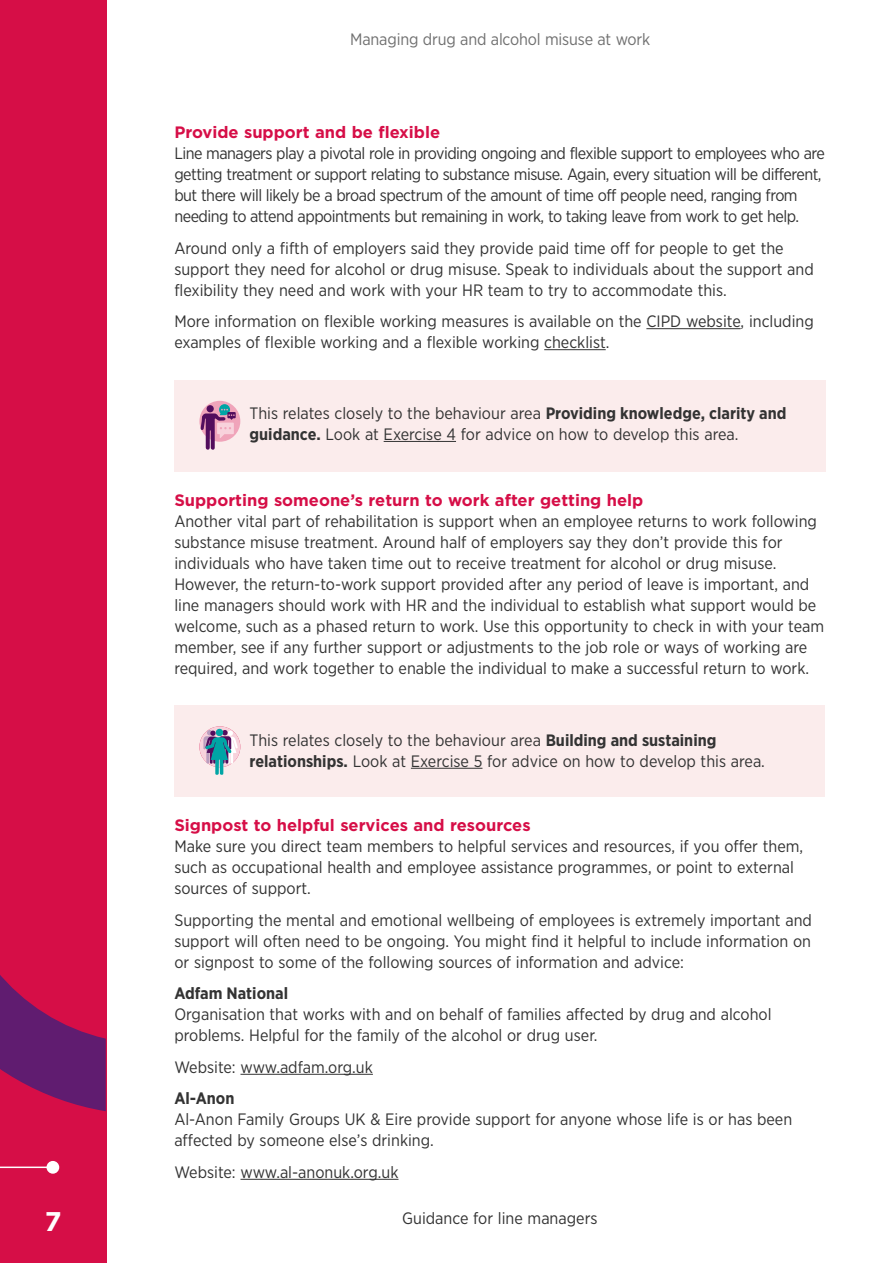
<style>
.page{position:relative;width:893px;height:1263px;background:#fff}
.page>*{position:absolute;margin:0;border:0;box-sizing:border-box;transform-origin:0 0}
.t1{font:700 27px "Gotham";color:#fff}
.B_body{font:16.5px/21px "Gotham Narrow";color:#333}
.B_body-2{font:16.5px/21px "Gotham Narrow";letter-spacing:-.03em;color:#333}
.Subhead_1{font:700 16.5px "Gotham";color:#d60e47}
.t2{font:16.5px "Gotham Narrow";letter-spacing:-.01em;color:#707070}
.B_body-3{font:700 16.5px "Gotham Narrow";color:#333}
.s1{font-weight:700}
</style>
<div class="page">
<div style="left:0;top:0;width:106px;height:1263px;background:#d60e47"></div>
<hr style="left:0;top:1166px;width:53px;height:2px;background:#fff">
<div style="left:47px;top:1161px;width:12px;height:13px;background:#fff;border-radius:50%"></div>
<svg style="left:0;top:975px;width:106px;height:136px"></svg>
<hr style="left:646px;top:328px;width:95px;height:1px;background:#333">
<hr style="left:544px;top:349px;width:62px;height:1px;background:#333">
<hr style="left:240px;top:1074px;width:133px;height:1px;background:#333">
<hr style="left:240px;top:1179px;width:158px;height:1px;background:#333">
<div style="left:174px;top:380px;width:652px;height:91px;background:#fbecec"></div>
<hr style="left:384px;top:441px;width:72px;height:1px;background:#333">
<div style="left:199px;top:401px;width:41px;height:41px;background:#f0a4ba;border-radius:50%"></div>
<svg style="left:199px;top:404px;width:37px;height:46px"></svg>
<div style="left:174px;top:705px;width:651px;height:92px;background:#fbecec"></div>
<hr style="left:411px;top:768px;width:71px;height:1px;background:#333">
<svg style="left:199px;top:726px;width:41px;height:41px"></svg>
<svg style="left:203px;top:729px;width:35px;height:46px"></svg>
<h1 class="t1" style="left:45px;top:1204px;width:18px">7</h1>
<p class="t2" style="left:350px;top:29px;width:302px">Managing drug and alcohol misuse at work</p>
<h1 class="Subhead_1" style="left:174px;top:121px;width:267px">Provide support and be flexible</h1>
<p class="B_body-2" style="left:174px;top:142px;width:652px">Line managers play a pivotal role in providing ongoing and flexible support to employees who are getting treatment or support relating to substance misuse. Again, every situation will be different, but there will likely be a broad spectrum of the amount of time off people need, ranging from needing to attend appointments but remaining in work, to taking leave from work to get help.</p>
<p class="B_body" style="left:174px;top:237px;width:641px">Around only a fifth of employers said they provide paid time off for people to get the support they need for alcohol or drug misuse. Speak to individuals about the support and flexibility they need and work with your HR team to try to accommodate this.</p>
<p class="B_body" style="left:174px;top:310px;width:641px">More information on flexible working measures is available on the CIPD website, including examples of flexible working and a flexible working checklist.</p>
<p class="B_body" style="left:250px;top:402px;width:538px">This relates closely to the behaviour area <span class="s1">Providing knowledge, clarity and guidance.</span> Look at Exercise 4 for advice on how to develop this area.</p>
<h1 class="Subhead_1" style="left:174px;top:489px;width:471px">Supporting someone’s return to work after getting help</h1>
<p class="B_body" style="left:174px;top:510px;width:651px">Another vital part of rehabilitation is support when an employee returns to work following substance misuse treatment. Around half of employers say they don’t provide this for individuals who have taken time out to receive treatment for alcohol or drug misuse.<br>However, the return-to-work support provided after any period of leave is important, and line managers should work with HR and the individual to establish what support would be welcome, such as a phased return to work. Use this opportunity to check in with your team member, see if any further support or adjustments to the job role or ways of working are required, and work together to enable the individual to make a successful return to work.</p>
<p class="B_body" style="left:250px;top:729px;width:517px">This relates closely to the behaviour area <span class="s1">Building and sustaining relationships.</span> Look at Exercise 5 for advice on how to develop this area.</p>
<h1 class="Subhead_1" style="left:174px;top:814px;width:358px">Signpost to helpful services and resources</h1>
<p class="B_body" style="left:174px;top:835px;width:630px">Make sure you direct team members to helpful services and resources, if you offer them, such as occupational health and employee assistance programmes, or point to external sources of support.</p>
<p class="B_body" style="left:174px;top:909px;width:639px;text-align:justify">Supporting the mental and emotional wellbeing of employees is extremely important and support will often need to be ongoing. You might find it helpful to include information on or signpost to some of the following sources of information and advice:</p>
<p class="B_body-3" style="left:174px;top:983px;width:115px">Adfam National</p>
<p class="B_body" style="left:174px;top:1003px;width:599px">Organisation that works with and on behalf of families affected by drug and alcohol problems. Helpful for the family of the alcohol or drug user.</p>
<p class="B_body" style="left:174px;top:1056px;width:200px">Website: www.adfam.org.uk</p>
<p class="B_body-3" style="left:174px;top:1088px;width:62px">Al-Anon</p>
<p class="B_body" style="left:174px;top:1108px;width:619px">Al-Anon Family Groups UK &amp; Eire provide support for anyone whose life is or has been affected by someone else’s drinking.</p>
<p class="B_body" style="left:174px;top:1161px;width:226px">Website: www.al-anonuk.org.uk</p>
<p class="B_body" style="left:402px;top:1207px;width:197px">Guidance for line managers</p>
</div>
